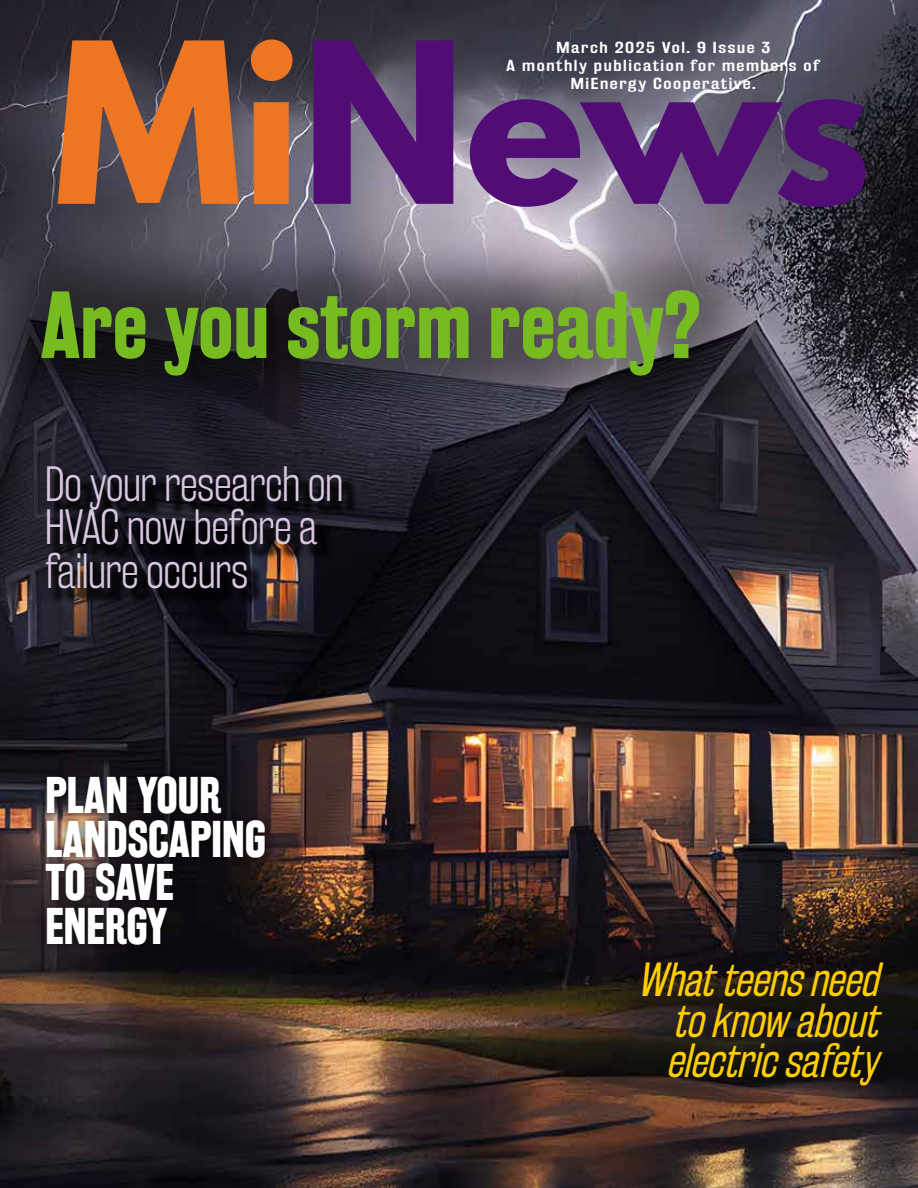
<style>
.page{position:relative;width:918px;height:1188px;background:#fff}
.page>*{position:absolute;margin:0;border:0;box-sizing:border-box;transform-origin:0 0}
.t1{font:700 198px "League Spartan";color:#510c76}
.Body_paragraph_serif{font:700 84px "Rakesly Rg";color:#76bc21}
.Body_paragraph_serif-2{font:700 45.3px/43.5px "Rakesly Rg";color:#fff}
.Body_paragraph_serif-3{font:43.5px/43.5px "Rakesly Lt";color:#d7c7df}
.Body_paragraph_serif-4{font:italic 42px/40.5px "Rakesly Bk";color:#ffcd00}
.t2{font:14.1px "Rakesly Rg";letter-spacing:.08em;color:#fff;scale:1.39 1}
.s1{color:#ee7623}
</style>
<div class="page">
<img style="left:0;top:0;width:918px;height:1188px">
<div style="left:0;top:221px;width:769px;height:224px;background:#000;opacity:.44"></div>
<div style="left:49px;top:469px;width:309px;height:136px;background:#000;opacity:.75"></div>
<div style="left:36px;top:767px;width:239px;height:187px;background:#000;opacity:.75"></div>
<p class="t1" style="left:54px;top:-31px;width:818px"><span class="s1">Mi</span>News</p>
<p class="t2" style="left:556px;top:39px;width:155px">March 2025 Vol. 9 Issue 3</p>
<p class="t2" style="left:506px;top:57px;width:228px">A monthly publication for members of</p>
<p class="t2" style="left:571px;top:75px;width:135px">MiEnergy Cooperative.</p>
<p class="Body_paragraph_serif" style="left:40px;top:275px;width:661px">Are you storm ready?</p>
<p class="Body_paragraph_serif-3" style="left:45px;top:462px;width:299px">Do your research on<br>HVAC now before a failure occurs</p>
<p class="Body_paragraph_serif-2" style="left:45px;top:774px;width:222px">PLAN YOUR<br>LANDSCAPING<br>TO SAVE<br>ENERGY</p>
<p class="Body_paragraph_serif-4" style="left:638px;top:960px;width:253px">Whatteensneed</p>
<p class="Body_paragraph_serif-4" style="left:666px;top:1000px;width:224px">toknow about electricsafety</p>
</div>
